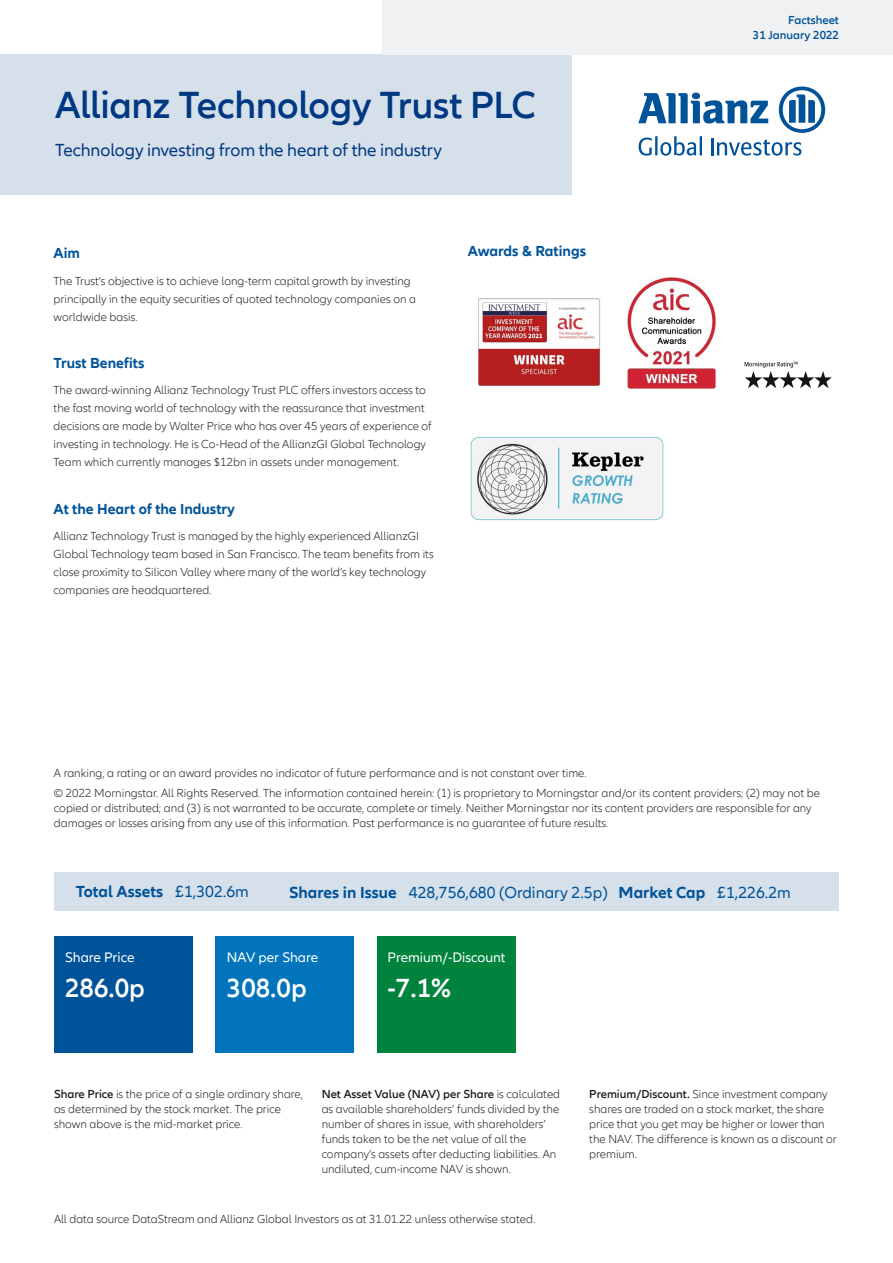
<style>
.page{position:relative;width:893px;height:1263px;background:#fff}
.page>*{position:absolute;margin:0;border:0;box-sizing:border-box;transform-origin:0 0}
.t1{font:600 39px "Allianz Neo";letter-spacing:-.01em;color:#003882}
.t2{font:600 27px "Allianz Neo";color:#fff}
.t3{font:18px "Allianz Neo";letter-spacing:-.005em;color:#003882}
.t4{font:16.5px "Allianz Neo";color:#015399}
.t5{font:700 16.5px "Allianz Neo";color:#015399}
.t6{font:700 15px "Allianz Neo";color:#015399}
.t7{font:14.25px "Allianz Neo";color:#fff}
.t8{font:300 12px/15px "Allianz Neo";color:#231f20}
.t9{font:600 12px/14.4px "Allianz Neo";color:#015399;text-align:right}
.s1{font-weight:400}
.s2{font-weight:700}
.s3{font-weight:600}
</style>
<div class="page">
<svg style="left:638px;top:87px;width:187px;height:69px"></svg>
<div style="left:54px;top:872px;width:785px;height:39px;background:#d6e0eb"></div>
<div style="left:0;top:54px;width:571px;height:140px;background:#d6e0eb"></div>
<div style="left:216px;top:935px;width:138px;height:117px;background:#0174bc"></div>
<div style="left:377px;top:935px;width:139px;height:117px;background:#00833d"></div>
<div style="left:54px;top:935px;width:138px;height:117px;background:#015399"></div>
<div style="left:383px;top:0;width:510px;height:54px;background:#f0f1f2"></div>
<img style="left:470px;top:437px;width:194px;height:84px">
<img style="left:628px;top:278px;width:87px;height:110px">
<img style="left:478px;top:298px;width:122px;height:89px">
<img style="left:744px;top:361px;width:88px;height:27px">
<h1 class="t1" style="left:55px;top:82px;width:482px">Allianz Technology Trust PLC</h1>
<h3 class="t3" style="left:55px;top:140px;width:388px">Technology investing from the heart of the industry</h3>
<p class="t6" style="left:54px;top:245px;width:28px">Aim</p>
<p class="t8" style="left:54px;top:272px;width:364px;line-height:18px">The Trust’s objective is to achieve long-term capital growth by investing principally in the equity securities of quoted technology companies on a worldwide basis.</p>
<p class="t6" style="left:54px;top:354px;width:92px">Trust Benefits</p>
<p class="t8" style="left:54px;top:382px;width:380px;line-height:18px">The award-winning Allianz Technology Trust PLC offers investors access to the fast moving world of technology with the reassurance that investment decisions are made by Walter Price who has over 45 years of experience of investing in technology. He is Co-Head of the AllianzGI Global Technology Team which currently manages $12bn in assets under management.</p>
<p class="t6" style="left:54px;top:500px;width:183px">At the Heart of the Industry</p>
<p class="t8" style="left:54px;top:527px;width:382px;line-height:18px">Allianz Technology Trust is managed by the highly experienced AllianzGI Global Technology team based in San Francisco. The team benefits from its close proximity to Silicon Valley where many of the world’s key technology companies are headquartered.</p>
<p class="t6" style="left:468px;top:242px;width:120px">Awards &amp; Ratings</p>
<p class="t9" style="left:753px;top:13px;width:88px">Factsheet<br>31 January 2022</p>
<p class="t8" style="left:54px;top:763px;width:768px;line-height:20.1px">A ranking, a rating or an award provides no indicator of future performance and is not constant over time.<br>© 2022 Morningstar. All Rights Reserved. The information contained herein: (1) is proprietary to Morningstar and/or its content providers; (2) may not be</p>
<p class="t8" style="left:54px;top:801px;width:759px">copied or distributed; and (3) is not warranted to be accurate, complete or timely. Neither Morningstar nor its content providers are responsible for any damages or losses arising from any use of this information. Past performance is no guarantee of future results.</p>
<h3 class="t5" style="left:76px;top:882px;width:175px">Total Assets <span class="s1">£1,302.6m</span></h3>
<h3 class="t4" style="left:289px;top:883px;width:503px"><span class="s2">Shares in Issue</span> 428,756,680 (Ordinary 2.5p) <span class="s2">Market Cap</span> £1,226.2m</h3>
<p class="t7" style="left:65px;top:949px;width:71px">Share Price</p>
<h2 class="t2" style="left:65px;top:973px;width:81px">286.0p</h2>
<p class="t7" style="left:227px;top:949px;width:93px">NAV per Share</p>
<h2 class="t2" style="left:227px;top:973px;width:81px">308.0p</h2>
<p class="t7" style="left:388px;top:949px;width:119px">Premium/-Discount</p>
<h2 class="t2" style="left:388px;top:973px;width:65px">‑7.1%</h2>
<p class="t8" style="left:54px;top:1086px;width:251px"><span class="s3">Share Price</span> is the price of a single ordinary share, as determined by the stock market. The price shown above is the mid-market price.</p>
<p class="t8" style="left:322px;top:1086px;width:240px"><span class="s3">Net Asset Value (NAV) per Share</span> is calculated as available shareholders’ funds divided by the number of shares in issue, with shareholders’ funds taken to be the net value of all the company’s assets after deducting liabilities. An undiluted, cum-income NAV is shown.</p>
<p class="t8" style="left:589px;top:1086px;width:249px"><span class="s3">Premium/Discount.</span> Since investment company shares are traded on a stock market, the share price that you get may be higher or lower than the NAV. The difference is known as a discount or premium.</p>
<p class="t8" style="left:54px;top:1212px;width:483px">All data source DataStream and Allianz Global Investors as at 31.01.22 unless otherwise stated.</p>
</div>
